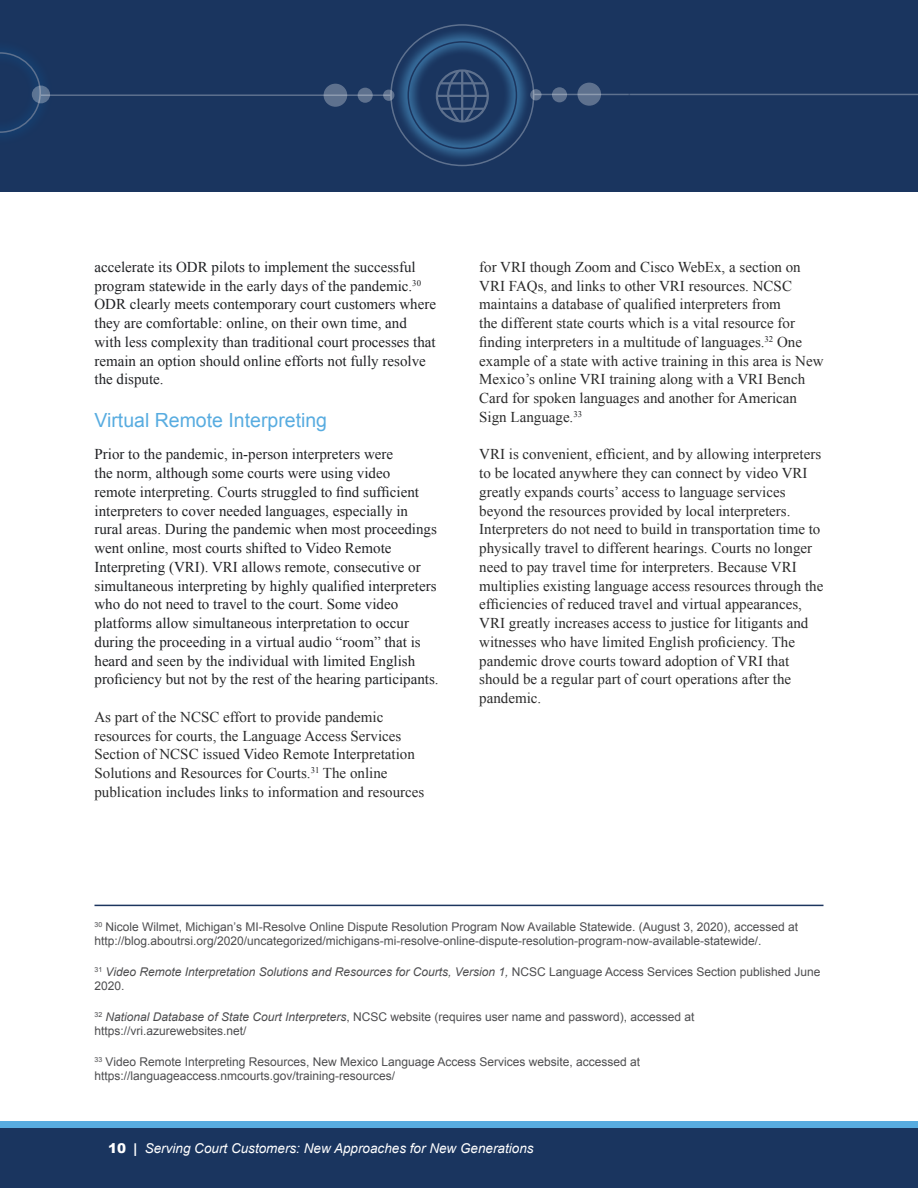
<style>
.page{position:relative;width:918px;height:1188px;background:#fff}
.page>*{position:absolute;margin:0;border:0;box-sizing:border-box;transform-origin:0 0}
.t1{font:19.5px "Arial";color:#58ace0}
.t2{font:15px/18.8px "Times New Roman";color:#2a2a2a}
.t3{font:15px/18.8px "Times New Roman";color:#202124}
.t4{font:italic 13.5px "Arial";color:#fff}
.t5{font:12px/14.4px "Arial";color:#4d4d4f}
.t6{font:italic 12px/14.4px "Arial";color:#4d4d4f}
.s1{font-style:normal}
.s2{font-style:italic}
.s3{font-weight:900;font-style:normal}
.s4{font-weight:700;font-style:normal}
</style>
<div class="page">
<div style="left:0;top:1122px;width:918px;height:63px;background:#58ace0"></div>
<div style="left:0;top:1128px;width:918px;height:60px;background:#1a355f"></div>
<div style="left:0;top:0;width:918px;height:192px;background:#1a355f"></div>
<hr style="left:534px;top:94px;width:384px;height:1px;background:#fff">
<svg style="left:530px;top:89px;width:12px;height:11px"></svg>
<svg style="left:552px;top:87px;width:15px;height:15px"></svg>
<svg style="left:0;top:52px;width:41px;height:81px"></svg>
<hr style="left:41px;top:94px;width:349px;height:2px;background:#fff">
<svg style="left:383px;top:90px;width:11px;height:11px"></svg>
<svg style="left:358px;top:88px;width:15px;height:15px"></svg>
<svg style="left:32px;top:86px;width:18px;height:17px"></svg>
<svg style="left:324px;top:84px;width:23px;height:23px"></svg>
<svg style="left:577px;top:83px;width:24px;height:23px"></svg>
<svg style="left:395px;top:28px;width:135px;height:134px"></svg>
<div style="left:408px;top:41px;width:109px;height:108px;border:2px solid #1c355e;border-radius:50%"></div>
<hr style="left:94px;top:905px;width:730px;height:1px;background:#1c355e">
<svg style="left:436px;top:69px;width:53px;height:54px"></svg>
<p class="t3" style="left:94px;top:257px;width:343px">accelerate its ODR pilots to implement the successful program statewide in the early days of the pandemic.<sup>30<br></sup>ODR clearly meets contemporary court customers where they are comfortable: online, on their own time, and with less complexity than traditional court processes that remain an option should online efforts not fully resolve the dispute.</p>
<h1 class="t1" style="left:94px;top:407px;width:234px">Virtual Remote Interpreting</h1>
<p class="t3" style="left:94px;top:445px;width:346px">Prior to the pandemic, in-person interpreters were<br>the norm, although some courts were using video<br>remote interpreting. Courts struggled to find sufficient interpreters to cover needed languages, especially in rural areas. During the pandemic when most proceedings went online, most courts shifted to Video Remote Interpreting (VRI). VRI allows remote, consecutive or simultaneous interpreting by highly qualified interpreters who do not need to travel to the court. Some video platforms allow simultaneous interpretation to occur during the proceeding in a virtual audio “room” that is heard and seen by the individual with limited English proficiency but not by the rest of the hearing participants.</p>
<p class="t2" style="left:94px;top:707px;width:331px">As part of the NCSC effort to provide pandemic resources for courts, the Language Access Services Section of NCSC issued Video Remote Interpretation Solutions and Resources for Courts.<sup>31</sup> The online publication includes links to information and resources</p>
<p class="t2" style="left:479px;top:257px;width:346px">for VRI though Zoom and Cisco WebEx, a section on VRI FAQs, and links to other VRI resources. NCSC maintains a database of qualified interpreters from<br>the different state courts which is a vital resource for finding interpreters in a multitude of languages.<sup>32</sup> One example of a state with active training in this area is New Mexico’s online VRI training along with a VRI Bench Card for spoken languages and another for American Sign Language.<sup>33</sup></p>
<p class="t2" style="left:479px;top:445px;width:346px">VRI is convenient, efficient, and by allowing interpreters to be located anywhere they can connect by video VRI greatly expands courts’ access to language services beyond the resources provided by local interpreters.<br>Interpreters do not need to build in transportation time to physically travel to different hearings. Courts no longer need to pay travel time for interpreters. Because VRI multiplies existing language access resources through the efficiencies of reduced travel and virtual appearances, VRI greatly increases access to justice for litigants and witnesses who have limited English proficiency. The pandemic drove courts toward adoption of VRI that should be a regular part of court operations after the pandemic.</p>
<p class="t5" style="left:94px;top:919px;width:705px"><sup>30</sup> Nicole Wilmet, Michigan’s MI-Resolve Online Dispute Resolution Program Now Available Statewide. (August 3, 2020), accessed at http://blog.aboutrsi.org/2020/uncategorized/michigans-mi-resolve-online-dispute-resolution-program-now-available-statewide/.</p>
<p class="t6" style="left:94px;top:964px;width:728px"><sup>31</sup> Video Remote Interpretation Solutions and Resources for Courts, Version 1, <span class="s1">NCSC Language Access Services Section published June<br>2020.</span></p>
<p class="t5" style="left:94px;top:1009px;width:602px"><sup>32</sup> <span class="s2">National Database of State Court Interpreters</span>, NCSC website (requires user name and password), accessed at https://vri.azurewebsites.net/</p>
<p class="t5" style="left:94px;top:1054px;width:547px"><sup>33</sup> Video Remote Interpreting Resources, New Mexico Language Access Services website, accessed at https://languageaccess.nmcourts.gov/training-resources/</p>
<p class="t4" style="left:108px;top:1139px;width:427px"><span class="s3">10</span> <span class="s4">|</span> Serving Court Customers: New Approaches for New Generations</p>
</div>
